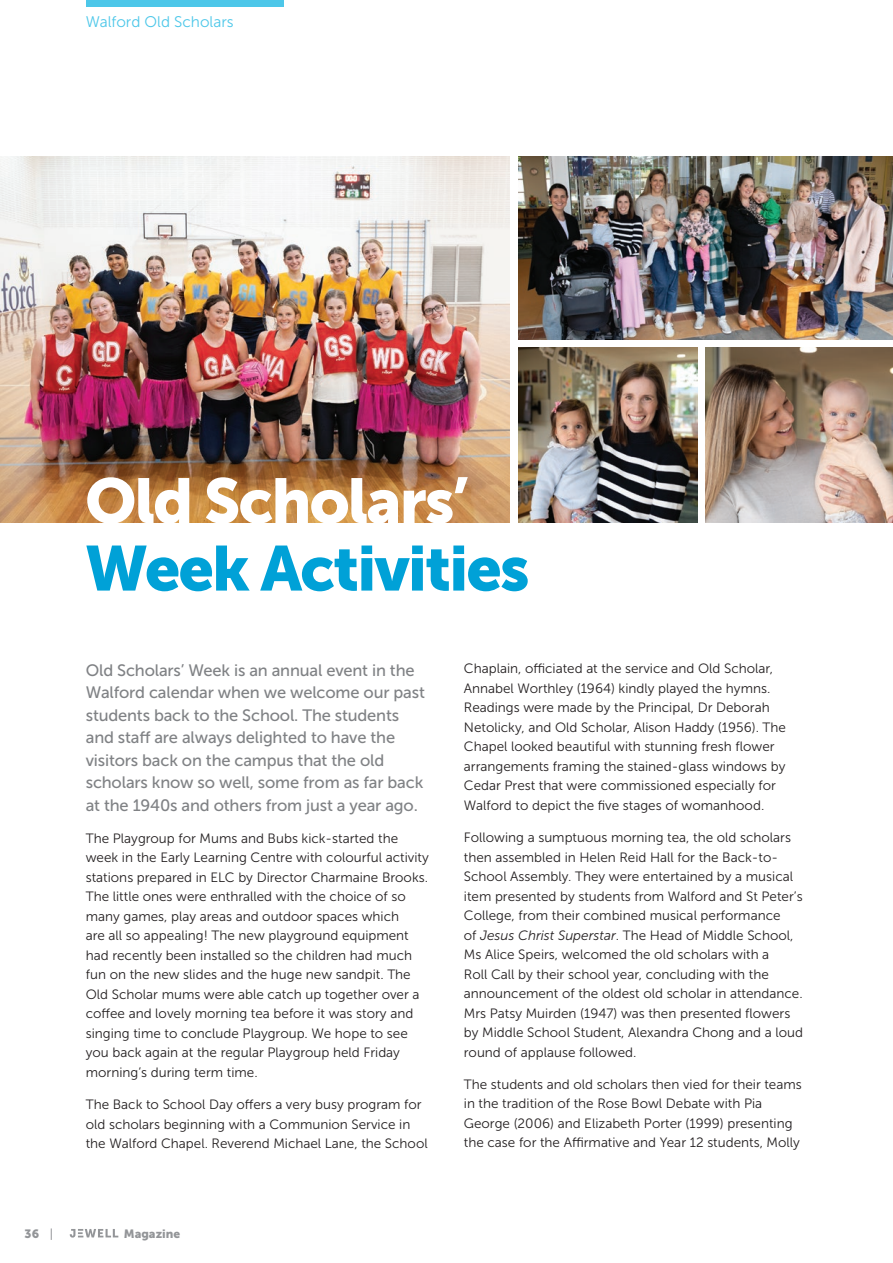
<style>
.page{position:relative;width:893px;height:1263px;background:#fff}
.page>*{position:absolute;margin:0;border:0;box-sizing:border-box;transform-origin:0 0}
.t1{font:63px "Museo Sans 900";letter-spacing:-.03em;color:#00a1d7}
.t2{font:63px "Museo Sans 900";letter-spacing:-.03em;color:#fff}
.t3{font:16.5px/22.5px "Museo Sans 500";letter-spacing:-.01em;color:#808285}
.t4{font:15.3px "Museo Sans 300";color:#4dc7e9}
.t5{font:13.5px/19.5px "Museo Sans 300";color:#231f20}
.t6{font:12px "Museo Sans 900";color:#939598}
.s1{font-family:"Museo Sans 500"}
.s2{font-style:italic}
</style>
<div class="page">
<img style="left:0;top:156px;width:509px;height:366px">
<div style="left:86px;top:0;width:198px;height:6px;background:#4dc7e9"></div>
<img style="left:518px;top:156px;width:375px;height:183px">
<img style="left:706px;top:348px;width:187px;height:174px">
<img style="left:518px;top:348px;width:179px;height:174px">
<svg style="left:70px;top:1229px;width:48px;height:8px"></svg>
<p class="t4" style="left:86px;top:13px;width:149px">Walford Old Scholars</p>
<h1 class="t2" style="left:85px;top:465px;width:385px">Old Scholars’</h1>
<h1 class="t1" style="left:85px;top:533px;width:446px">Week Activities</h1>
<p class="t3" style="left:86px;top:659px;width:341px">Old Scholars’ Week is an annual event in the Walford calendar when we welcome our past students back to the School. The students and staff are always delighted to have the visitors back on the campus that the old scholars know so well, some from as far back at the 1940s and others from just a year ago.</p>
<p class="t5" style="left:86px;top:829px;width:344px">The Playgroup for Mums and Bubs kick-started the week in the Early Learning Centre with colourful activity stations prepared in ELC by Director Charmaine Brooks.<br>The little ones were enthralled with the choice of so many games, play areas and outdoor spaces which<br>are all so appealing! The new playground equipment had recently been installed so the children had much fun on the new slides and the huge new sandpit. The Old Scholar mums were able catch up together over a coffee and lovely morning tea before it was story and singing time to conclude Playgroup. We hope to see you back again at the regular Playgroup held Friday morning’s during term time.</p>
<p class="t5" style="left:86px;top:1095px;width:343px">The Back to School Day offers a very busy program for old scholars beginning with a Communion Service in the Walford Chapel. Reverend Michael Lane, the School</p>
<p class="t6" style="left:25px;top:1227px;width:30px">36 <span class="s1">|</span></p>
<p class="t6" style="left:124px;top:1226px;width:58px">Magazine</p>
<p class="t5" style="left:464px;top:659px;width:324px">Chaplain, officiated at the service and Old Scholar, Annabel Worthley (1964) kindly played the hymns.<br>Readings were made by the Principal, Dr Deborah Netolicky, and Old Scholar, Alison Haddy (1956). The Chapel looked beautiful with stunning fresh flower arrangements framing the stained-glass windows by Cedar Prest that were commissioned especially for Walford to depict the five stages of womanhood.</p>
<p class="t5" style="left:464px;top:828px;width:341px">Following a sumptuous morning tea, the old scholars then assembled in Helen Reid Hall for the Back-to-School Assembly. They were entertained by a musical item presented by students from Walford and St Peter’s College, from their combined musical performance<br>of <span class="s2">Jesus Christ Superstar</span>. The Head of Middle School, Ms Alice Speirs, welcomed the old scholars with a<br>Roll Call by their school year, concluding with the announcement of the oldest old scholar in attendance.<br>Mrs Patsy Muirden (1947) was then presented flowers by Middle School Student, Alexandra Chong and a loud round of applause followed.</p>
<p class="t5" style="left:464px;top:1074px;width:339px">The students and old scholars then vied for their teams in the tradition of the Rose Bowl Debate with Pia George (2006) and Elizabeth Porter (1999) presenting the case for the Affirmative and Year 12 students, Molly</p>
</div>
